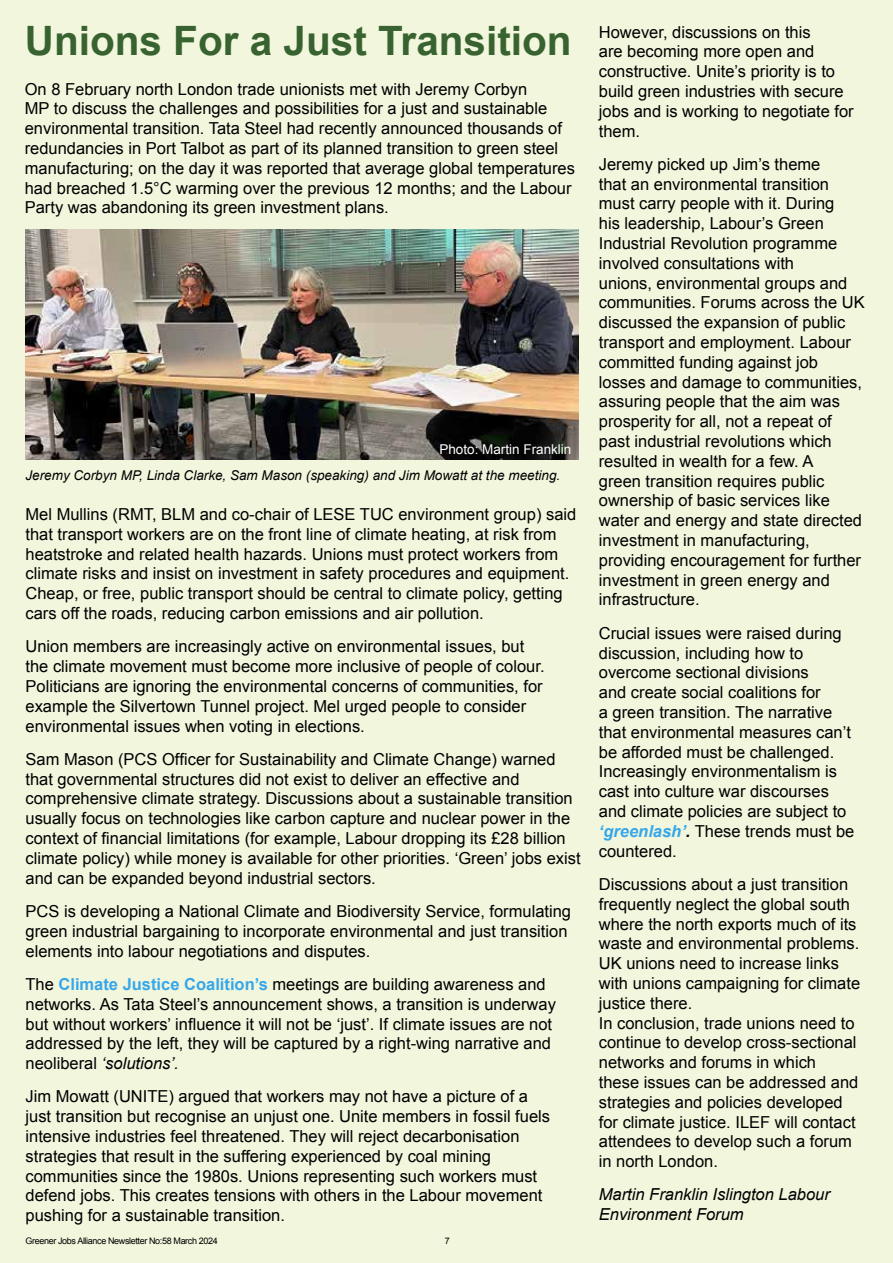
<style>
.page{position:relative;width:893px;height:1263px;background:#f2f6dd}
.page>*{position:absolute;margin:0;border:0;box-sizing:border-box;transform-origin:0 0}
.t1{font:700 40.5px "Arial";color:#386331}
.t2{font:16.5px/19.8px "Arial";color:#000}
.t3{font:italic 16.5px/19.8px "Arial";color:#000}
.t4{font:italic 13.5px "Arial";color:#000}
.t5{font:13.5px "Arial";color:#fff}
.t6{font:9px "Arial";letter-spacing:-.04em;color:#000}
.s1{font-weight:700;color:#36a7e9}
.s2{font-style:italic}
.s3{font-weight:700;font-style:italic;color:#36a7e9}
.s4{font-weight:700;font-style:italic}
</style>
<div class="page">
<img style="left:26px;top:230px;width:552px;height:230px">
<h1 class="t1" style="left:25px;top:14px;width:548px">Unions For a Just Transition</h1>
<p class="t2" style="left:25px;top:79px;width:552px">On 8 February north London trade unionists met with Jeremy Corbyn<br>MP to discuss the challenges and possibilities for a just and sustainable environmental transition. Tata Steel had recently announced thousands of redundancies in Port Talbot as part of its planned transition to green steel manufacturing; on the day it was reported that average global temperatures had breached 1.5°C warming over the previous 12 months; and the Labour Party was abandoning its green investment plans.</p>
<p class="t5" style="left:439px;top:440px;width:134px">Photo: Martin Franklin</p>
<p class="t4" style="left:26px;top:467px;width:536px">Jeremy Corbyn MP, Linda Clarke, Sam Mason (speaking) and Jim Mowatt at the meeting.</p>
<p class="t2" style="left:26px;top:504px;width:552px">Mel Mullins (RMT, BLM and co-chair of LESE TUC environment group) said that transport workers are on the front line of climate heating, at risk from heatstroke and related health hazards. Unions must protect workers from climate risks and insist on investment in safety procedures and equipment.<br>Cheap, or free, public transport should be central to climate policy, getting cars off the roads, reducing carbon emissions and air pollution.</p>
<p class="t2" style="left:26px;top:637px;width:521px">Union members are increasingly active on environmental issues, but the climate movement must become more inclusive of people of colour.<br>Politicians are ignoring the environmental concerns of communities, for example the Silvertown Tunnel project. Mel urged people to consider environmental issues when voting in elections.</p>
<p class="t2" style="left:26px;top:749px;width:557px">Sam Mason (PCS Officer for Sustainability and Climate Change) warned that governmental structures did not exist to deliver an effective and comprehensive climate strategy. Discussions about a sustainable transition usually focus on technologies like carbon capture and nuclear power in the context of financial limitations (for example, Labour dropping its £28 billion climate policy) while money is available for other priorities. ‘Green’ jobs exist and can be expanded beyond industrial sectors.</p>
<p class="t2" style="left:26px;top:901px;width:547px">PCS is developing a National Climate and Biodiversity Service, formulating green industrial bargaining to incorporate environmental and just transition elements into labour negotiations and disputes.</p>
<p class="t2" style="left:26px;top:974px;width:532px">The <span class="s1">Climate Justice Coalition’s</span> meetings are building awareness and networks. As Tata Steel’s announcement shows, a transition is underway but without workers’ influence it will not be ‘just’. If climate issues are not addressed by the left, they will be captured by a right-wing narrative and neoliberal <span class="s2">‘solutions’.</span></p>
<p class="t2" style="left:26px;top:1087px;width:526px">Jim Mowatt (UNITE) argued that workers may not have a picture of a just transition but recognise an unjust one. Unite members in fossil fuels intensive industries feel threatened. They will reject decarbonisation strategies that result in the suffering experienced by coal mining communities since the 1980s. Unions representing such workers must defend jobs. This creates tensions with others in the Labour movement pushing for a sustainable transition.</p>
<p class="t6" style="left:26px;top:1235px;width:194px">Greener Jobs Alliance Newsletter No:58 March 2024</p>
<p class="t6" style="left:445px;top:1235px;width:7px">7</p>
<p class="t2" style="left:599px;top:22px;width:256px">However, discussions on this<br>are becoming more open and constructive. Unite’s priority is to build green industries with secure jobs and is working to negotiate for them.</p>
<p class="t2" style="left:599px;top:154px;width:267px">Jeremy picked up Jim’s theme<br>that an environmental transition must carry people with it. During<br>his leadership, Labour’s Green<br>Industrial Revolution programme involved consultations with<br>unions, environmental groups and communities. Forums across the UK discussed the expansion of public transport and employment. Labour committed funding against job losses and damage to communities, assuring people that the aim was prosperity for all, not a repeat of past industrial revolutions which resulted in wealth for a few. A<br>green transition requires public ownership of basic services like water and energy and state directed investment in manufacturing, providing encouragement for further investment in green energy and infrastructure.</p>
<p class="t2" style="left:599px;top:623px;width:257px">Crucial issues were raised during discussion, including how to overcome sectional divisions<br>and create social coalitions for<br>a green transition. The narrative that environmental measures can’t be afforded must be challenged.<br>Increasingly environmentalism is cast into culture war discourses and climate policies are subject to <span class="s3">‘greenlash’</span><span class="s4">.</span> These trends must be countered.</p>
<p class="t2" style="left:599px;top:874px;width:263px">Discussions about a just transition frequently neglect the global south where the north exports much of its waste and environmental problems.<br>UK unions need to increase links with unions campaigning for climate justice there.<br>In conclusion, trade unions need to continue to develop cross-sectional networks and forums in which these issues can be addressed and strategies and policies developed for climate justice. ILEF will contact attendees to develop such a forum in north London.</p>
<p class="t3" style="left:599px;top:1185px;width:233px">Martin Franklin Islington Labour<br>Environment Forum</p>
</div>
